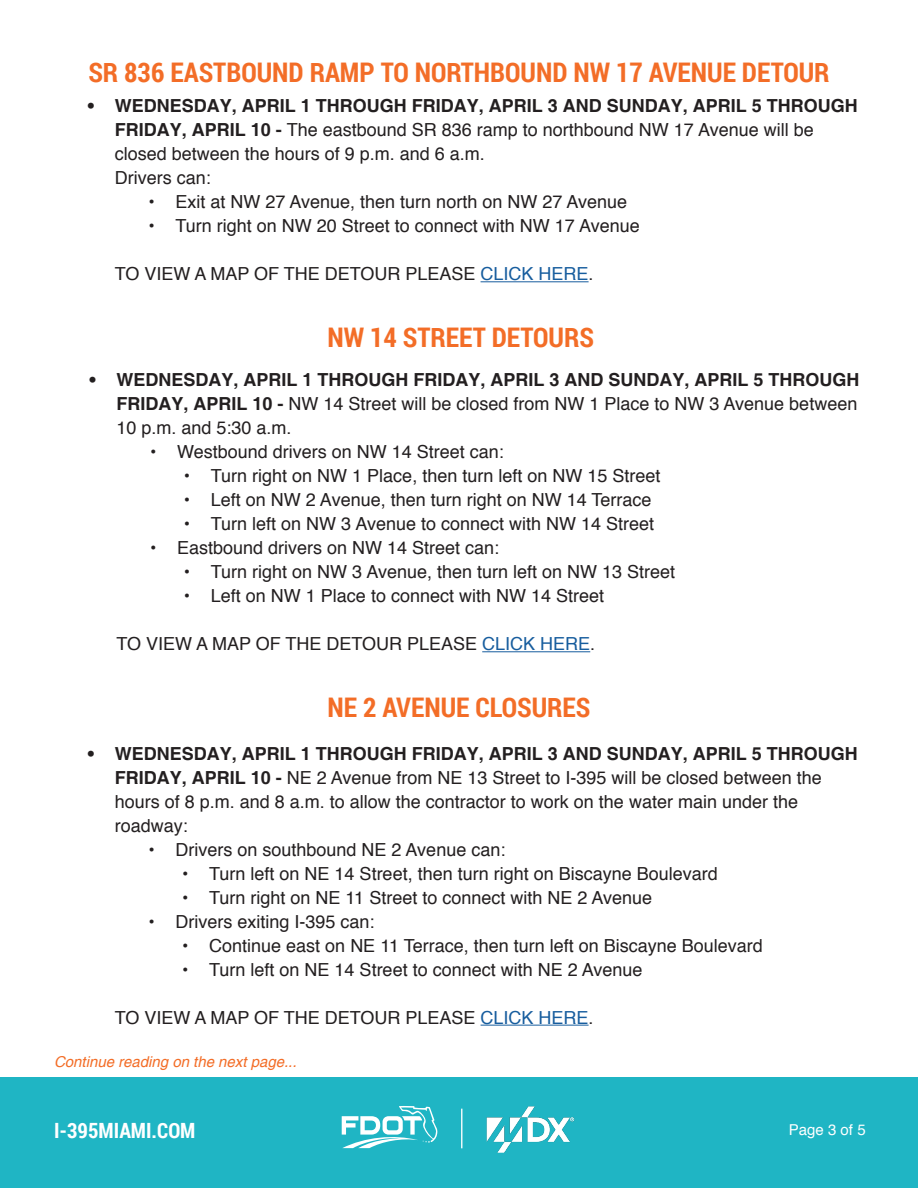
<style>
.page{position:relative;width:918px;height:1188px;background:#fff}
.page>*{position:absolute;margin:0;border:0;box-sizing:border-box;transform-origin:0 0}
.t1{font:700 27px "Roboto Condensed";color:#f36d27}
.t2{font:700 21px "Roboto Condensed";color:#fff}
.t3{font:18px/24px "Helvetica";color:#231f20}
.t4{font:700 18px/24px "Helvetica";color:#231f20;text-align:justify}
.t5{font:italic 15px "Helvetica";color:#f36d27}
.t6{font:15px "Helvetica";color:#fff}
.s1{font-weight:700}
.s2{color:#175d9e}
.s3{font-weight:400}
</style>
<div class="page">
<div style="left:0;top:1077px;width:918px;height:111px;background:#1fb5c4"></div>
<hr style="left:461px;top:1109px;width:1px;height:39px;background:#fff">
<svg style="left:342px;top:1106px;width:95px;height:42px"></svg>
<img style="left:486px;top:1106px;width:89px;height:47px">
<hr style="left:481px;top:281px;width:108px;height:1px;background:#175d9e">
<hr style="left:482px;top:651px;width:108px;height:1px;background:#175d9e">
<hr style="left:481px;top:1025px;width:108px;height:1px;background:#175d9e">
<p class="t1" style="left:88px;top:54px;width:743px">SR 836 EASTBOUND RAMP TO NORTHBOUND NW 17 AVENUE DETOUR</p>
<p class="t3" style="left:115px;top:95px;width:745px;text-indent:-27px"><span class="s1">• WEDNESDAY, APRIL 1 THROUGH FRIDAY, APRIL 3 AND SUNDAY, APRIL 5 THROUGH FRIDAY, APRIL 10 -</span> The eastbound SR 836 ramp to northbound NW 17 Avenue will be closed between the hours of 9 p.m. and 6 a.m.<br>Drivers can:</p>
<p class="t3" style="left:148px;top:191px;width:480px">• Exit at NW 27 Avenue, then turn north on NW 27 Avenue</p>
<p class="t3" style="left:148px;top:215px;width:493px">• Turn right on NW 20 Street to connect with NW 17 Avenue</p>
<p class="t3" style="left:115px;top:263px;width:480px">TO VIEW A MAP OF THE DETOUR PLEASE <span class="s2">CLICK HERE</span>.</p>
<p class="t1" style="left:327px;top:319px;width:268px">NW 14 STREET DETOURS</p>
<p class="t4" style="left:116px;top:369px;width:745px;text-indent:-27px">• WEDNESDAY, APRIL 1 THROUGH FRIDAY, APRIL 3 AND SUNDAY, APRIL 5 THROUGH FRIDAY, APRIL 10 - <span class="s3">NW 14 Street will be closed from NW 1 Place to NW 3 Avenue between 10 p.m. and 5:30 a.m.</span></p>
<p class="t3" style="left:150px;top:441px;width:355px">• Westbound drivers on NW 14 Street can:</p>
<p class="t3" style="left:184px;top:465px;width:478px">• Turn right on NW 1 Place, then turn left on NW 15 Street</p>
<p class="t3" style="left:184px;top:489px;width:469px">• Left on NW 2 Avenue, then turn right on NW 14 Terrace</p>
<p class="t3" style="left:184px;top:513px;width:472px">• Turn left on NW 3 Avenue to connect with NW 14 Street</p>
<p class="t3" style="left:150px;top:537px;width:351px">• Eastbound drivers on NW 14 Street can:</p>
<p class="t3" style="left:184px;top:561px;width:493px">• Turn right on NW 3 Avenue, then turn left on NW 13 Street</p>
<p class="t3" style="left:184px;top:585px;width:422px">• Left on NW 1 Place to connect with NW 14 Street</p>
<p class="t3" style="left:116px;top:633px;width:480px">TO VIEW A MAP OF THE DETOUR PLEASE <span class="s2">CLICK HERE</span>.</p>
<p class="t1" style="left:328px;top:689px;width:264px">NE 2 AVENUE CLOSURES</p>
<p class="t3" style="left:115px;top:742px;width:745px;text-indent:-27px"><span class="s1">• WEDNESDAY, APRIL 1 THROUGH FRIDAY, APRIL 3 AND SUNDAY, APRIL 5 THROUGH FRIDAY, APRIL 10 -</span> NE 2 Avenue from NE 13 Street to I-395 will be closed between the hours of 8 p.m. and 8 a.m. to allow the contractor to work on the water main under the roadway:</p>
<p class="t3" style="left:148px;top:838px;width:358px">• Drivers on southbound NE 2 Avenue can:</p>
<p class="t3" style="left:182px;top:862px;width:537px">• Turn left on NE 14 Street, then turn right on Biscayne Boulevard</p>
<p class="t3" style="left:182px;top:886px;width:471px">• Turn right on NE 11 Street to connect with NE 2 Avenue</p>
<p class="t3" style="left:148px;top:910px;width:228px">• Drivers exiting I-395 can:</p>
<p class="t3" style="left:182px;top:934px;width:582px">• Continue east on NE 11 Terrace, then turn left on Biscayne Boulevard</p>
<p class="t3" style="left:182px;top:958px;width:462px">• Turn left on NE 14 Street to connect with NE 2 Avenue</p>
<p class="t3" style="left:115px;top:1006px;width:480px">TO VIEW A MAP OF THE DETOUR PLEASE <span class="s2">CLICK HERE</span>.</p>
<p class="t5" style="left:54px;top:1053px;width:244px">Continue reading on the next page...</p>
<p class="t2" style="left:54px;top:1116px;width:143px">I-395MIAMI.COM</p>
<p class="t6" style="left:789px;top:1118px;width:78px">Page 3 of 5</p>
</div>
